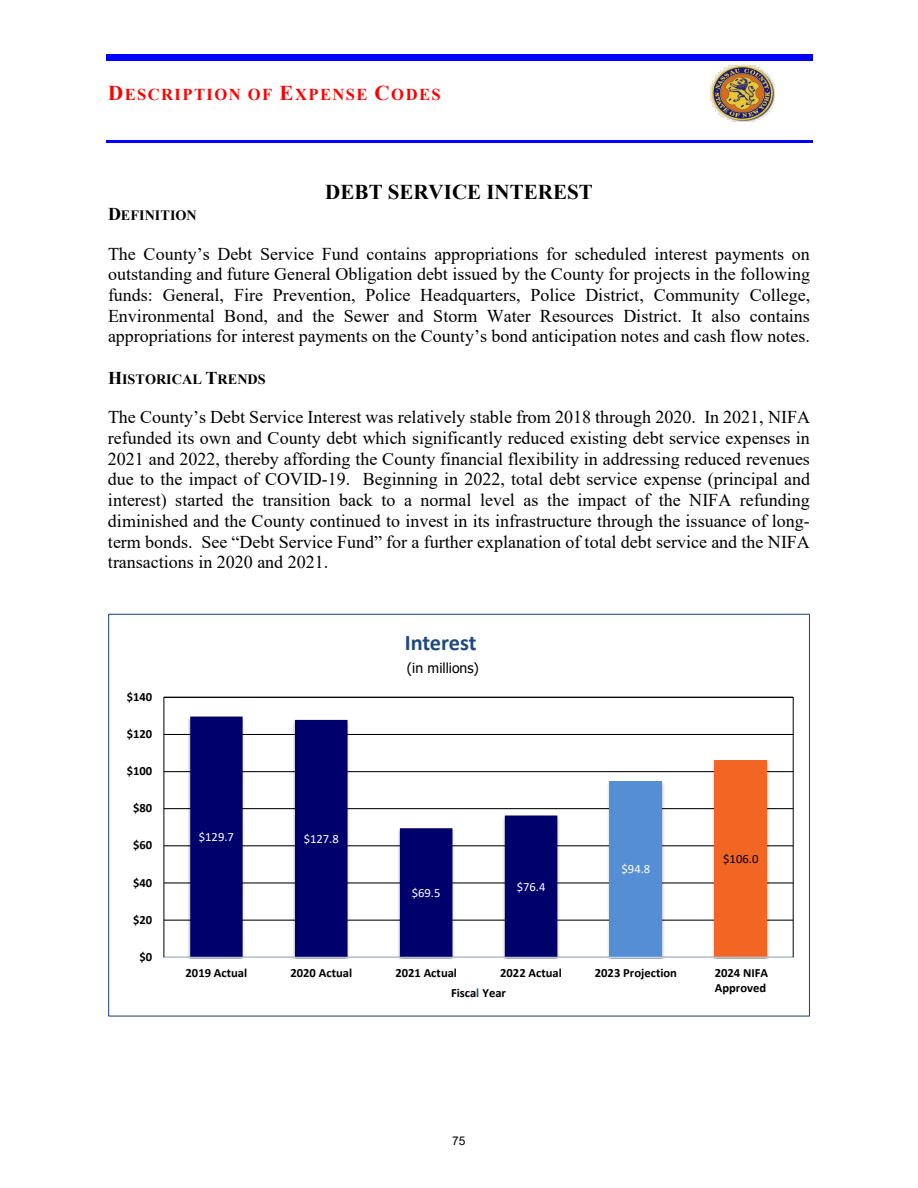
<style>
.page{position:relative;width:918px;height:1188px;background:#fff}
.page>*{position:absolute;margin:0;border:0;box-sizing:border-box;transform-origin:0 0}
.t1{font:700 22.2px "Calibri";letter-spacing:-.01em;color:#1f497d}
.t2{font:700 21px "Times New Roman";color:#000}
.t3{font:18px/20.7px "Times New Roman";color:#000;text-align:justify}
.t4{font:700 16.5px "Times New Roman";letter-spacing:.085em;color:#f00}
.t5{font:700 14.25px "Times New Roman";color:#000}
.t6{font:13.95px "Tahoma";color:#000}
.t7{font:700 12.6px "Calibri";color:#000}
.t8{font:12.6px "Calibri";color:#fff}
.t9{font:700 12.6px/15px "Calibri";color:#000}
.t10{font:12.6px "Calibri";color:#000}
.t11{font:12px "Arial";color:#000}
.s1{font-size:21px}
.s2{font-size:18px}
.s3{color:#1f497d}
</style>
<div class="page">
<img style="left:711px;top:64px;width:64px;height:57px">
<div style="left:106px;top:54px;width:706px;height:5px;background:#00f"></div>
<hr style="left:106px;top:60px;width:706px;height:1px;background:#00f">
<hr style="left:106px;top:141px;width:706px;height:2px;background:#00f">
<hr style="left:164px;top:920px;width:629px;height:1px;background:#000">
<hr style="left:164px;top:882px;width:629px;height:2px;background:#000">
<hr style="left:164px;top:845px;width:629px;height:1px;background:#000">
<hr style="left:164px;top:808px;width:629px;height:1px;background:#000">
<hr style="left:164px;top:771px;width:629px;height:1px;background:#000">
<hr style="left:164px;top:734px;width:629px;height:1px;background:#000">
<img style="left:605px;top:781px;width:62px;height:176px">
<img style="left:710px;top:760px;width:62px;height:197px">
<img style="left:186px;top:716px;width:376px;height:241px">
<div style="left:610px;top:781px;width:52px;height:176px;background:#558ed5"></div>
<div style="left:715px;top:760px;width:52px;height:197px;background:#f26522"></div>
<svg style="left:190px;top:717px;width:367px;height:240px"></svg>
<hr style="left:164px;top:957px;width:629px;height:1px;background:#d4e3f4">
<p class="t4" style="left:108px;top:82px;width:334px"><span class="s1">D</span>ESCRIPTION OF <span class="s1">E</span>XPENSE <span class="s1">C</span>ODES</p>
<p class="t2" style="left:325px;top:176px;width:269px">DEBT SERVICE INTEREST</p>
<p class="t5" style="left:108px;top:205px;width:90px"><span class="s2">D</span>EFINITION</p>
<p class="t3" style="left:108px;top:243px;width:704px">The County’s Debt Service Fund contains appropriations for scheduled interest payments on outstanding and future General Obligation debt issued by the County for projects in the following funds: General, Fire Prevention, Police Headquarters, Police District, Community College, Environmental Bond, and the Sewer and Storm Water Resources District. It also contains appropriations for interest payments on the County’s bond anticipation notes and cash flow notes.</p>
<p class="t5" style="left:108px;top:369px;width:159px"><span class="s2">H</span>ISTORICAL <span class="s2">T</span>RENDS</p>
<p class="t3" style="left:108px;top:406px;width:704px">The County’s Debt Service Interest was relatively stable from 2018 through 2020. In 2021, NIFA refunded its own and County debt which significantly reduced existing debt service expenses in 2021 and 2022, thereby affording the County financial flexibility in addressing reduced revenues due to the impact of COVID-19. Beginning in 2022, total debt service expense (principal and interest) started the transition back to a normal level as the impact of the NIFA refunding diminished and the County continued to invest in its infrastructure through the issuance of long&shy;term bonds. See “Debt Service Fund” for a further explanation of total debt service and the NIFA transactions in 2020 and 2021.</p>
<p class="t7" style="left:127px;top:688px;width:27px">$140</p>
<p class="t7" style="left:127px;top:725px;width:27px">$120</p>
<p class="t7" style="left:127px;top:762px;width:27px">$100</p>
<p class="t7" style="left:133px;top:799px;width:21px">$80</p>
<p class="t7" style="left:133px;top:836px;width:21px">$60</p>
<p class="t7" style="left:133px;top:873px;width:21px">$40</p>
<p class="t7" style="left:133px;top:911px;width:21px">$20</p>
<p class="t7" style="left:140px;top:948px;width:14px">$0</p>
<p class="t8" style="left:199px;top:828px;width:37px">$129.7</p>
<p class="t8" style="left:304px;top:830px;width:37px">$127.8</p>
<p class="t1" style="left:405px;top:627px;width:73px">Interest</p>
<p class="t6" style="left:407px;top:658px;width:73px">(in millions)</p>
<p class="t8" style="left:412px;top:884px;width:30px">$69.5</p>
<p class="t8" style="left:517px;top:878px;width:30px">$76.4</p>
<p class="t8" style="left:622px;top:861px;width:30px">$94.8</p>
<p class="t10" style="left:723px;top:850px;width:37px">$106.0</p>
<p class="t7" style="left:186px;top:964px;width:63px">2019 Actual</p>
<p class="t7" style="left:290px;top:964px;width:63px">2020 Actual</p>
<p class="t7" style="left:395px;top:964px;width:63px">2021 Actual</p>
<p class="t7" style="left:500px;top:964px;width:63px">2022 Actual</p>
<p class="t7" style="left:595px;top:964px;width:84px">2023 Projection</p>
<p class="t9" style="left:715px;top:965px;width:55px">2024 NIFA<br>Approved</p>
<p class="t7" style="left:451px;top:984px;width:56px">Fisca<span class="s3">l</span> Year</p>
<p class="t11" style="left:452px;top:1132px;width:15px">75</p>
</div>
